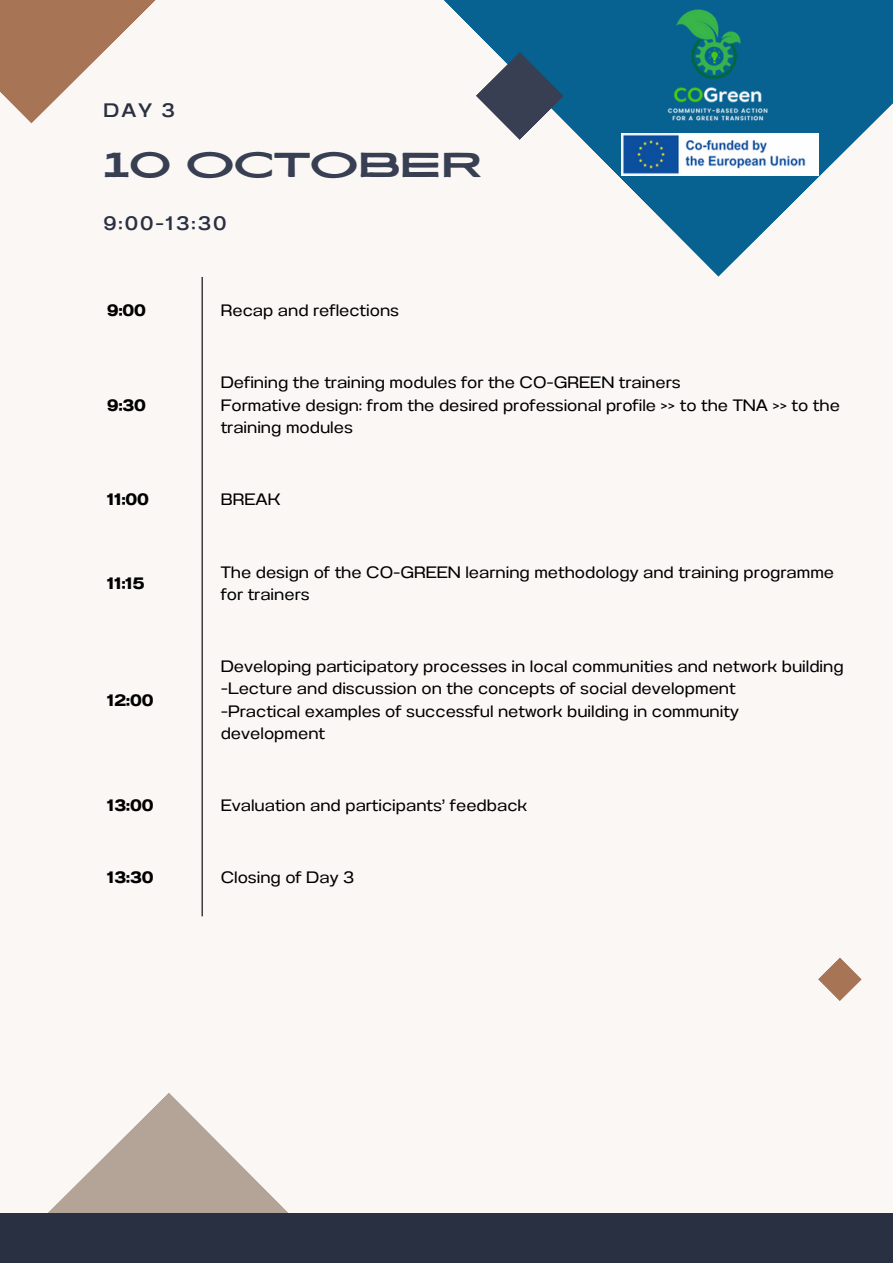
<style>
.page{position:relative;width:893px;height:1264px;background:#fff}
.page>*{position:absolute;margin:0;border:0;box-sizing:border-box;transform-origin:0 0}
.t1{font:34.5px "Ayr Lucidity Expand";letter-spacing:-.03em;color:#383f52}
.t2{font:19.5px "Anantason Medium Wd 125";letter-spacing:.1em;color:#293041}
.t3{font:16.5px/22.5px "Anantason Wd 125";color:#000}
.t4{font:16.5px "Anantason Bold Wd 125";color:#000}
</style>
<div class="page">
<div style="left:0;top:0;width:892px;height:1262px;background:#faf7f5"></div>
<svg style="left:818px;top:958px;width:43px;height:43px"></svg>
<svg style="left:0;top:0;width:156px;height:124px"></svg>
<svg style="left:49px;top:1093px;width:238px;height:119px"></svg>
<svg style="left:444px;top:0;width:448px;height:277px"></svg>
<svg style="left:475px;top:52px;width:89px;height:88px"></svg>
<hr style="left:201px;top:277px;width:2px;height:639px;background:#000">
<div style="left:0;top:1212px;width:892px;height:50px;background:#293041"></div>
<img style="left:654px;top:10px;width:130px;height:118px">
<img style="left:621px;top:133px;width:197px;height:42px">
<p class="t2" style="left:103px;top:99px;width:73px">DAY 3</p>
<p class="t1" style="left:103px;top:143px;width:380px">10 OCTOBER</p>
<p class="t2" style="left:103px;top:212px;width:124px">9:00-13:30</p>
<p class="t4" style="left:107px;top:301px;width:40px">9:00</p>
<p class="t3" style="left:221px;top:299px;width:180px">Recap and reflections</p>
<p class="t4" style="left:107px;top:395px;width:40px">9:30</p>
<p class="t3" style="left:221px;top:371px;width:461px">Defining the training modules for the CO-GREEN trainers</p>
<p class="t3" style="left:221px;top:394px;width:620px">Formative design: from the desired professional profile &gt;&gt; to the TNA &gt;&gt; to the training modules</p>
<p class="t4" style="left:107px;top:490px;width:43px">11:00</p>
<p class="t3" style="left:221px;top:488px;width:61px">BREAK</p>
<p class="t4" style="left:107px;top:573px;width:39px">11:15</p>
<p class="t3" style="left:221px;top:560px;width:615px">The design of the CO-GREEN learning methodology and training programme for trainers</p>
<p class="t4" style="left:107px;top:690px;width:48px">12:00</p>
<p class="t3" style="left:221px;top:655px;width:624px">Developing participatory processes in local communities and network building</p>
<p class="t3" style="left:221px;top:677px;width:516px">-Lecture and discussion on the concepts of social development</p>
<p class="t3" style="left:221px;top:700px;width:519px">-Practical examples of successful network building in community development</p>
<p class="t4" style="left:107px;top:796px;width:48px">13:00</p>
<p class="t3" style="left:221px;top:794px;width:308px">Evaluation and participants’ feedback</p>
<p class="t4" style="left:107px;top:868px;width:48px">13:30</p>
<p class="t3" style="left:221px;top:866px;width:135px">Closing of Day 3</p>
</div>
